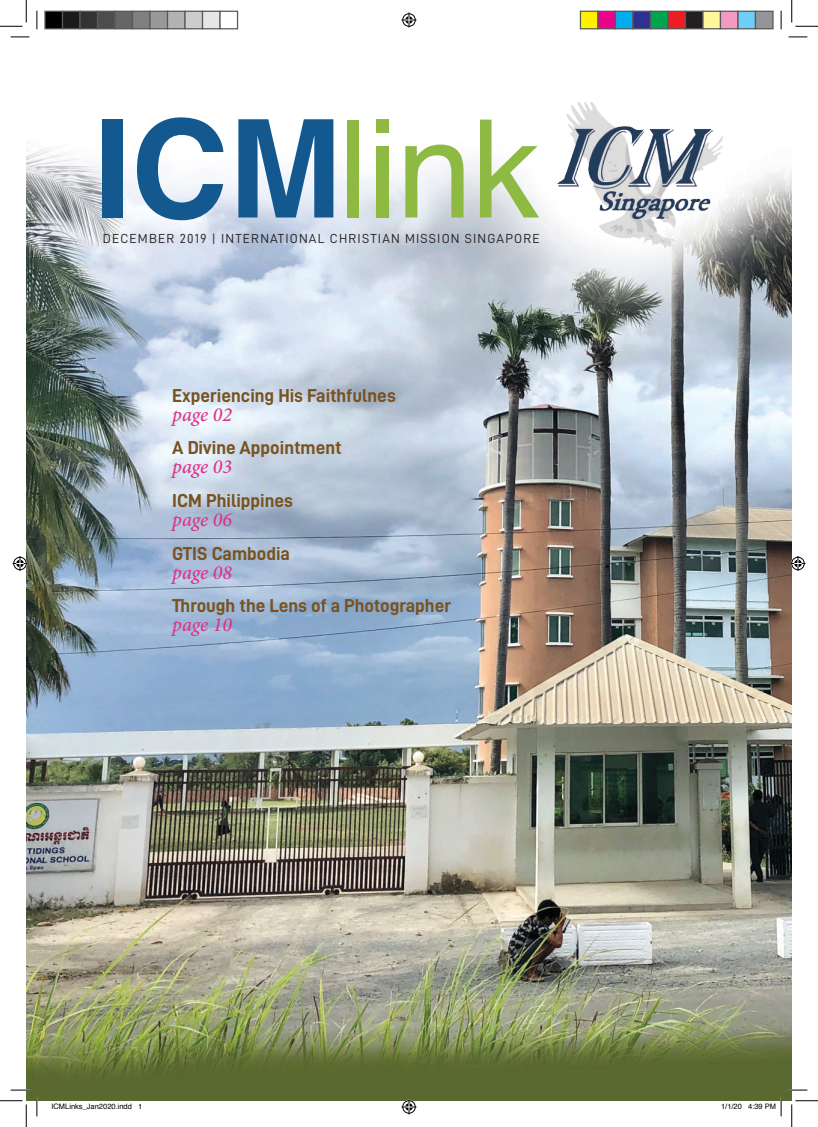
<style>
.page{position:relative;width:818px;height:1127px;background:#fff}
.page>*{position:absolute;margin:0;border:0;box-sizing:border-box;transform-origin:0 0}
.t1{font:italic 500 20px "Minion Pro";color:#dd3287}
.t2{font:18.75px "D DIN Bold";color:#785220}
.t3{font:13.12px "D DIN";letter-spacing:.09em;color:#252122}
.t4{font:7.5px "Helvetica";color:#000}
</style>
<div class="page">
<img style="left:26px;top:26px;width:766px;height:1074px">
<div style="left:103px;top:119px;width:20px;height:98px;background:#13598f"></div>
<svg style="left:137px;top:117px;width:86px;height:103px"></svg>
<svg style="left:238px;top:119px;width:95px;height:98px"></svg>
<div style="left:347px;top:120px;width:12px;height:97px;background:#8eba44"></div>
<div style="left:376px;top:146px;width:12px;height:71px;background:#8eba44"></div>
<div style="left:376px;top:120px;width:12px;height:13px;background:#8eba44"></div>
<svg style="left:405px;top:144px;width:58px;height:73px"></svg>
<svg style="left:480px;top:120px;width:59px;height:97px"></svg>
<img style="left:556px;top:103px;width:169px;height:146px">
<svg style="left:11px;top:36px;width:18px;height:2px"></svg>
<svg style="left:788px;top:36px;width:19px;height:2px"></svg>
<svg style="left:11px;top:1088px;width:18px;height:2px"></svg>
<svg style="left:788px;top:1088px;width:19px;height:2px"></svg>
<svg style="left:36px;top:11px;width:2px;height:18px"></svg>
<svg style="left:36px;top:1097px;width:2px;height:18px"></svg>
<svg style="left:780px;top:11px;width:2px;height:18px"></svg>
<svg style="left:0;top:0;width:27px;height:27px"></svg>
<svg style="left:0;top:1100px;width:27px;height:26px"></svg>
<svg style="left:791px;top:0;width:27px;height:27px"></svg>
<svg style="left:791px;top:1100px;width:27px;height:26px"></svg>
<svg style="left:401px;top:13px;width:15px;height:15px"></svg>
<svg style="left:401px;top:1099px;width:15px;height:15px"></svg>
<svg style="left:13px;top:556px;width:15px;height:15px"></svg>
<svg style="left:790px;top:556px;width:15px;height:15px"></svg>
<div style="left:45px;top:11px;width:18px;height:18px;background:#000"></div>
<div style="left:44px;top:11px;width:19px;height:18px;border:1px solid #595959"></div>
<div style="left:63px;top:11px;width:17px;height:18px;background:#1a1a1a"></div>
<div style="left:62px;top:11px;width:19px;height:18px;border:1px solid #595959"></div>
<div style="left:80px;top:11px;width:18px;height:18px;background:#333"></div>
<div style="left:79px;top:11px;width:19px;height:18px;border:1px solid #595959"></div>
<div style="left:98px;top:11px;width:17px;height:18px;background:#4d4d4d"></div>
<div style="left:97px;top:11px;width:19px;height:18px;border:1px solid #595959"></div>
<div style="left:115px;top:11px;width:18px;height:18px;background:#666"></div>
<div style="left:114px;top:11px;width:19px;height:18px;border:1px solid #595959"></div>
<div style="left:133px;top:11px;width:17px;height:18px;background:#808080"></div>
<div style="left:132px;top:11px;width:19px;height:18px;border:1px solid #595959"></div>
<div style="left:150px;top:11px;width:18px;height:18px;background:#999"></div>
<div style="left:149px;top:11px;width:19px;height:18px;border:1px solid #595959"></div>
<div style="left:168px;top:11px;width:17px;height:18px;background:#b3b3b3"></div>
<div style="left:167px;top:11px;width:19px;height:18px;border:1px solid #595959"></div>
<div style="left:185px;top:11px;width:18px;height:18px;background:#ccc"></div>
<div style="left:184px;top:11px;width:19px;height:18px;border:1px solid #595959"></div>
<div style="left:203px;top:11px;width:17px;height:18px;background:#e6e6e6"></div>
<div style="left:202px;top:11px;width:19px;height:18px;border:1px solid #595959"></div>
<div style="left:220px;top:11px;width:18px;height:18px;background:#fff"></div>
<div style="left:219px;top:11px;width:19px;height:18px;border:1px solid #595959"></div>
<div style="left:580px;top:11px;width:18px;height:18px;background:#fff101"></div>
<div style="left:580px;top:11px;width:18px;height:18px;border:1px solid #595959"></div>
<div style="left:598px;top:11px;width:17px;height:18px;background:#ed028c"></div>
<div style="left:597px;top:11px;width:19px;height:18px;border:1px solid #595959"></div>
<div style="left:615px;top:11px;width:18px;height:18px;background:#00aeef"></div>
<div style="left:615px;top:11px;width:18px;height:18px;border:1px solid #595959"></div>
<div style="left:633px;top:11px;width:17px;height:18px;background:#2e3092"></div>
<div style="left:632px;top:11px;width:19px;height:18px;border:1px solid #595959"></div>
<div style="left:650px;top:11px;width:18px;height:18px;background:#00a54f"></div>
<div style="left:650px;top:11px;width:18px;height:18px;border:1px solid #595959"></div>
<div style="left:668px;top:11px;width:17px;height:18px;background:#ee1d23"></div>
<div style="left:667px;top:11px;width:19px;height:18px;border:1px solid #595959"></div>
<div style="left:685px;top:11px;width:18px;height:18px;background:#231f20"></div>
<div style="left:685px;top:11px;width:18px;height:18px;border:1px solid #595959"></div>
<div style="left:703px;top:11px;width:17px;height:18px;background:#fff79a"></div>
<div style="left:702px;top:11px;width:19px;height:18px;border:1px solid #595959"></div>
<div style="left:720px;top:11px;width:18px;height:18px;background:#f499c2"></div>
<div style="left:720px;top:11px;width:18px;height:18px;border:1px solid #595959"></div>
<div style="left:738px;top:11px;width:17px;height:18px;background:#6bcff6"></div>
<div style="left:737px;top:11px;width:19px;height:18px;border:1px solid #595959"></div>
<div style="left:755px;top:11px;width:18px;height:18px;background:#939598"></div>
<div style="left:755px;top:11px;width:18px;height:18px;border:1px solid #595959"></div>
<svg style="left:52px;top:1100px;width:80px;height:1px"></svg>
<svg style="left:748px;top:1097px;width:34px;height:18px"></svg>
<p class="t3" style="left:103px;top:231px;width:438px">DECEMBER 2019 | INTERNATIONAL CHRISTIAN MISSION SINGAPORE</p>
<p class="t2" style="left:172px;top:385px;width:225px">Experiencing His Faithfulnes</p>
<p class="t1" style="left:172px;top:400px;width:61px">page 02</p>
<p class="t2" style="left:172px;top:437px;width:171px">A Divine Appointment</p>
<p class="t1" style="left:172px;top:453px;width:61px">page 03</p>
<p class="t2" style="left:172px;top:490px;width:122px">ICM Philippines</p>
<p class="t1" style="left:172px;top:506px;width:61px">page 06</p>
<p class="t2" style="left:172px;top:543px;width:119px">GTIS Cambodia</p>
<p class="t1" style="left:172px;top:558px;width:61px">page 08</p>
<p class="t2" style="left:172px;top:595px;width:280px">Through the Lens of a Photographer</p>
<p class="t1" style="left:172px;top:610px;width:61px">page 10</p>
<p class="t4" style="left:51px;top:1100px;width:92px">ICMLinks_Jan2020.indd 1</p>
<p class="t4" style="left:721px;top:1100px;width:57px">1/1/20 4:39 PM</p>
</div>
